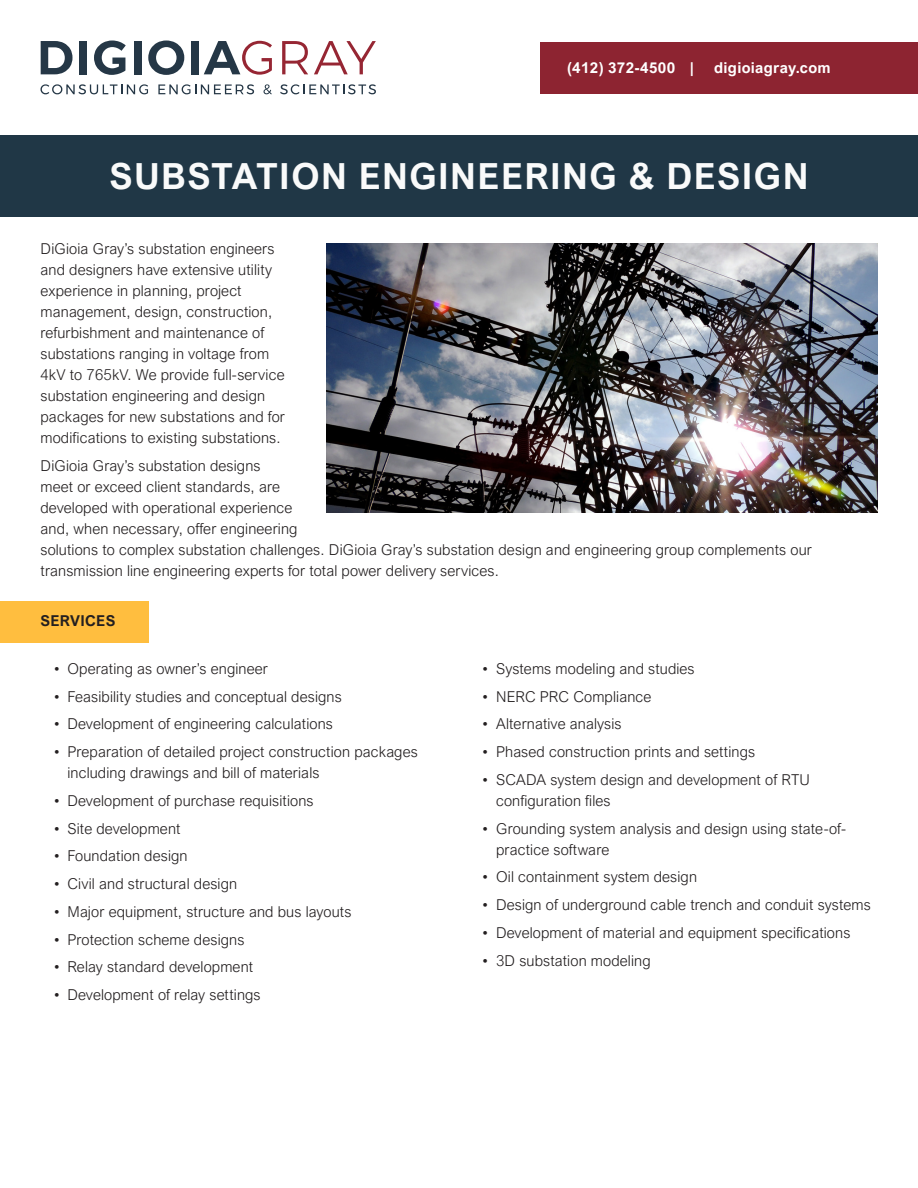
<style>
.page{position:relative;width:918px;height:1188px;background:#fff}
.page>*{position:absolute;margin:0;border:0;box-sizing:border-box;transform-origin:0 0}
.t1{font:700 36px "Arial Nova";letter-spacing:.04em;color:#f9fafa}
.t2{font:300 15px/21px "Arial Nova";letter-spacing:.01em;color:#231f20}
.t3{font:700 15px "Arial Nova";letter-spacing:.02em;color:#fff}
.t4{font:700 15px "Arial Nova";letter-spacing:.02em;color:#231f20}
</style>
<div class="page">
<svg style="left:282px;top:41px;width:26px;height:33px"></svg>
<svg style="left:314px;top:41px;width:62px;height:33px"></svg>
<svg style="left:41px;top:41px;width:32px;height:33px"></svg>
<div style="left:79px;top:41px;width:8px;height:33px;background:#253746"></div>
<div style="left:134px;top:41px;width:7px;height:33px;background:#253746"></div>
<svg style="left:148px;top:41px;width:36px;height:34px"></svg>
<div style="left:191px;top:41px;width:8px;height:33px;background:#253746"></div>
<svg style="left:204px;top:41px;width:68px;height:34px"></svg>
<svg style="left:94px;top:40px;width:32px;height:35px"></svg>
<svg style="left:264px;top:84px;width:8px;height:10px"></svg>
<svg style="left:280px;top:84px;width:96px;height:10px"></svg>
<svg style="left:158px;top:84px;width:96px;height:10px"></svg>
<svg style="left:40px;top:84px;width:108px;height:10px"></svg>
<div style="left:540px;top:42px;width:378px;height:52px;background:#8d2431"></div>
<div style="left:0;top:135px;width:918px;height:81px;background:#203746"></div>
<img style="left:326px;top:243px;width:552px;height:270px">
<div style="left:0;top:602px;width:149px;height:41px;background:#ffbe3f"></div>
<p class="t3" style="left:567px;top:59px;width:129px">(412) 372-4500 |</p>
<p class="t3" style="left:714px;top:59px;width:118px">digioiagray.com</p>
<h1 class="t1" style="left:109px;top:155px;width:701px">SUBSTATION ENGINEERING &amp; DESIGN</h1>
<p class="t2" style="left:40px;top:238px;width:246px">DiGioia Gray’s substation engineers and designers have extensive utility experience in planning, project management, design, construction, refurbishment and maintenance of substations ranging in voltage from 4kV to 765kV. We provide full-service substation engineering and design packages for new substations and for modifications to existing substations.</p>
<p class="t2" style="left:40px;top:455px;width:773px">DiGioia Gray’s substation designs<br>meet or exceed client standards, are<br>developed with operational experience<br>and, when necessary, offer engineering<br>solutions to complex substation challenges. DiGioia Gray’s substation design and engineering group complements our transmission line engineering experts for total power delivery services.</p>
<p class="t4" style="left:40px;top:612px;width:76px">SERVICES</p>
<p class="t2" style="left:54px;top:658px;width:215px">• Operating as owner’s engineer</p>
<p class="t2" style="left:54px;top:686px;width:289px">• Feasibility studies and conceptual designs</p>
<p class="t2" style="left:54px;top:714px;width:280px">• Development of engineering calculations</p>
<p class="t2" style="left:68px;top:741px;width:352px;text-indent:-14px">• Preparation of detailed project construction packages including drawings and bill of materials</p>
<p class="t2" style="left:54px;top:790px;width:261px">• Development of purchase requisitions</p>
<p class="t2" style="left:54px;top:818px;width:128px">• Site development</p>
<p class="t2" style="left:54px;top:846px;width:135px">• Foundation design</p>
<p class="t2" style="left:54px;top:873px;width:185px">• Civil and structural design</p>
<p class="t2" style="left:54px;top:901px;width:299px">• Major equipment, structure and bus layouts</p>
<p class="t2" style="left:54px;top:929px;width:192px">• Protection scheme designs</p>
<p class="t2" style="left:54px;top:957px;width:201px">• Relay standard development</p>
<p class="t2" style="left:54px;top:984px;width:208px">• Development of relay settings</p>
<p class="t2" style="left:483px;top:658px;width:214px">• Systems modeling and studies</p>
<p class="t2" style="left:483px;top:686px;width:170px">• NERC PRC Compliance</p>
<p class="t2" style="left:483px;top:714px;width:141px">• Alternative analysis</p>
<p class="t2" style="left:483px;top:741px;width:274px">• Phased construction prints and settings</p>
<p class="t2" style="left:496px;top:769px;width:315px;text-indent:-13px">• SCADA system design and development of RTU configuration files</p>
<p class="t2" style="left:496px;top:818px;width:352px;text-indent:-13px">• Grounding system analysis and design using state-of&shy;practice software</p>
<p class="t2" style="left:483px;top:867px;width:216px">• Oil containment system design</p>
<p class="t2" style="left:483px;top:894px;width:390px">• Design of underground cable trench and conduit systems</p>
<p class="t2" style="left:483px;top:922px;width:369px">• Development of material and equipment specifications</p>
<p class="t2" style="left:483px;top:950px;width:169px">• 3D substation modeling</p>
</div>
